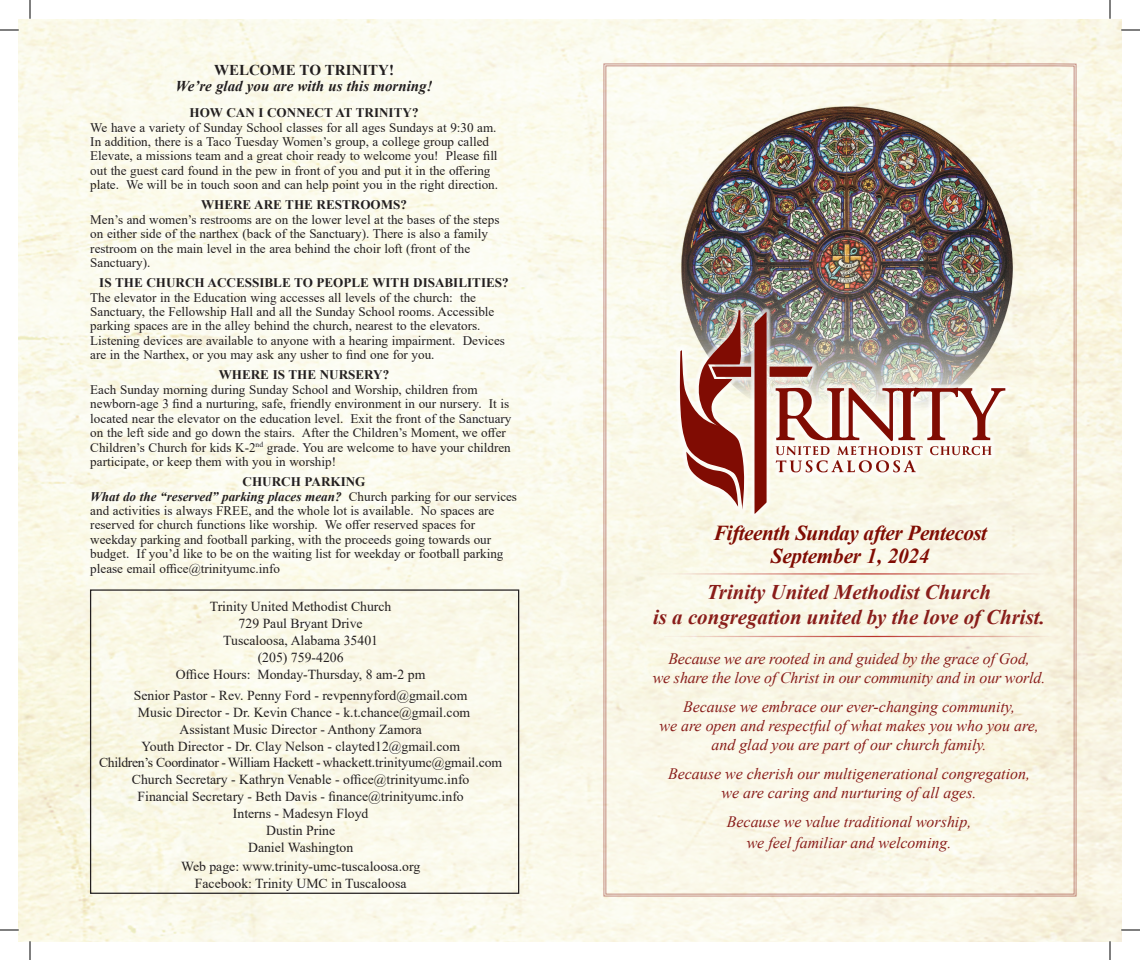
<style>
.page{position:relative;width:1140px;height:960px;background:#fff}
.page>*{position:absolute;margin:0;border:0;box-sizing:border-box;transform-origin:0 0}
.t1{font:italic 700 21.25px "Times New Roman";letter-spacing:-.025em;color:#800c03}
.t2{font:italic 700 20.88px "Times New Roman";color:#891d1a}
.t3{font:italic 15.88px/19.1px "Times New Roman";color:#891d1a;text-align:center}
.t4{font:italic 700 15px "Times New Roman";color:#231f20}
.t5{font:700 15px "Times New Roman";color:#231f20}
.t6{font:13.75px "Times New Roman";color:#231f20}
.t7{font:13.75px "Times New Roman";letter-spacing:-.025em;color:#231f20}
.t8{font:13.12px/14.5px "Times New Roman";color:#231f20}
.t9{font:700 13.12px "Times New Roman";color:#231f20}
.s1{font-weight:700;font-style:italic}
</style>
<div class="page">
<img style="left:19px;top:19px;width:1102px;height:922px">
<svg style="left:605px;top:65px;width:470px;height:830px;background:#f9f6e6"></svg>
<img style="left:666px;top:83px;width:364px;height:364px">
<hr style="left:664px;top:636px;width:389px;height:1px;background:#ba3129">
<hr style="left:658px;top:573px;width:389px;height:2px;background:#ba3129">
<div style="left:675px;top:305px;width:336px;height:214px;background:#fff;opacity:.62"></div>
<img style="left:678px;top:310px;width:327px;height:204px">
<div style="left:90px;top:589px;width:429px;height:305px;border:1px solid #231f20"></div>
<svg style="left:0;top:29px;width:19px;height:2px"></svg>
<svg style="left:1121px;top:29px;width:19px;height:2px"></svg>
<svg style="left:0;top:929px;width:19px;height:2px"></svg>
<svg style="left:1121px;top:929px;width:19px;height:2px"></svg>
<svg style="left:29px;top:0;width:2px;height:19px"></svg>
<svg style="left:29px;top:941px;width:2px;height:19px"></svg>
<svg style="left:1109px;top:0;width:2px;height:19px"></svg>
<svg style="left:1109px;top:941px;width:2px;height:19px"></svg>
<p class="t5" style="left:214px;top:59px;width:181px">WELCOME TO TRINITY!</p>
<p class="t4" style="left:176px;top:76px;width:258px">We’re glad you are with us this morning!</p>
<p class="t9" style="left:190px;top:103px;width:231px">HOW CAN I CONNECT AT TRINITY?</p>
<p class="t8" style="left:90px;top:119px;width:408px">We have a variety of Sunday School classes for all ages Sundays at 9:30 am.</p>
<p class="t8" style="left:90px;top:134px;width:409px">In addition, there is a Taco Tuesday Women’s group, a college group called Elevate, a missions team and a great choir ready to welcome you! Please fill out the guest card found in the pew in front of you and put it in the offering plate. We will be in touch soon and can help point you in the right direction.</p>
<p class="t9" style="left:201px;top:195px;width:208px">WHERE ARE THE RESTROOMS?</p>
<p class="t8" style="left:90px;top:212px;width:411px">Men’s and women’s restrooms are on the lower level at the bases of the steps</p>
<p class="t8" style="left:90px;top:226px;width:399px">on either side of the narthex (back of the Sanctuary). There is also a family restroom on the main level in the area behind the choir loft (front of the<br>Sanctuary).</p>
<p class="t9" style="left:99px;top:273px;width:411px">IS THE CHURCH ACCESSIBLE TO PEOPLE WITH DISABILITIES?</p>
<p class="t8" style="left:90px;top:290px;width:416px">The elevator in the Education wing accesses all levels of the church: the Sanctuary, the Fellowship Hall and all the Sunday School rooms. Accessible parking spaces are in the alley behind the church, nearest to the elevators.<br>Listening devices are available to anyone with a hearing impairment. Devices</p>
<p class="t8" style="left:90px;top:347px;width:346px">are in the Narthex, or you may ask any usher to find one for you.</p>
<p class="t9" style="left:219px;top:366px;width:172px">WHERE IS THE NURSERY?</p>
<p class="t8" style="left:90px;top:382px;width:423px">Each Sunday morning during Sunday School and Worship, children from newborn-age 3 find a nurturing, safe, friendly environment in our nursery. It is located near the elevator on the education level. Exit the front of the Sanctuary on the left side and go down the stairs. After the Children’s Moment, we offer Children’s Church for kids K-2<sup>nd</sup> grade. You are welcome to have your children participate, or keep them with you in worship!</p>
<p class="t9" style="left:243px;top:472px;width:124px">CHURCH PARKING</p>
<p class="t8" style="left:90px;top:488px;width:428px"><span class="s1">What do the “reserved” parking places mean?</span> Church parking for our services and activities is always FREE, and the whole lot is available. No spaces are reserved for church functions like worship. We offer reserved spaces for weekday parking and football parking, with the proceeds going towards our budget. If you’d like to be on the waiting list for weekday or football parking please email office@trinityumc.info</p>
<p class="t6" style="left:210px;top:597px;width:183px">Trinity United Methodist Church</p>
<p class="t6" style="left:239px;top:614px;width:126px">729 Paul Bryant Drive</p>
<p class="t6" style="left:223px;top:631px;width:156px">Tuscaloosa, Alabama 35401</p>
<p class="t6" style="left:258px;top:647px;width:87px">(205) 759-4206</p>
<p class="t6" style="left:176px;top:664px;width:251px">Office Hours: Monday-Thursday, 8 am-2 pm</p>
<p class="t6" style="left:134px;top:686px;width:335px">Senior Pastor - Rev. Penny Ford - revpennyford@gmail.com</p>
<p class="t6" style="left:138px;top:703px;width:334px">Music Director - Dr. Kevin Chance - k.t.chance@gmail.com</p>
<p class="t6" style="left:179px;top:719px;width:244px">Assistant Music Director - Anthony Zamora</p>
<p class="t6" style="left:141px;top:736px;width:320px">Youth Director - Dr. Clay Nelson - clayted12@gmail.com</p>
<p class="t7" style="left:99px;top:753px;width:405px">Children’s Coordinator - William Hackett - whackett.trinityumc@gmail.com</p>
<p class="t6" style="left:132px;top:770px;width:339px">Church Secretary - Kathryn Venable - office@trinityumc.info</p>
<p class="t6" style="left:138px;top:787px;width:328px">Financial Secretary - Beth Davis - finance@trinityumc.info</p>
<p class="t6" style="left:233px;top:804px;width:137px">Interns - Madesyn Floyd</p>
<p class="t6" style="left:266px;top:821px;width:71px">Dustin Prine</p>
<p class="t6" style="left:248px;top:838px;width:107px">Daniel Washington</p>
<p class="t6" style="left:181px;top:857px;width:241px">Web page: www.trinity-umc-tuscaloosa.org</p>
<p class="t6" style="left:195px;top:874px;width:213px">Facebook: Trinity UMC in Tuscaloosa</p>
<p class="t1" style="left:713px;top:518px;width:275px">Fifteenth Sunday after Pentecost</p>
<p class="t1" style="left:771px;top:541px;width:160px">September 1, 2024</p>
<p class="t2" style="left:707px;top:577px;width:286px">Trinity United Methodist Church</p>
<p class="t2" style="left:653px;top:602px;width:393px">is a congregation united by the love of Christ.</p>
<p class="t3" style="left:668px;top:648px;width:363px">Because we are rooted in and guided by the grace of God,</p>
<p class="t3" style="left:653px;top:668px;width:394px">we share the love of Christ in our community and in our world.</p>
<p class="t3" style="left:683px;top:696px;width:334px">Because we embrace our ever-changing community,</p>
<p class="t3" style="left:659px;top:716px;width:381px">we are open and respectful of what makes you who you are, and glad you are part of our church family.</p>
<p class="t3" style="left:668px;top:764px;width:363px">Because we cherish our multigenerational congregation,</p>
<p class="t3" style="left:722px;top:783px;width:256px">we are caring and nurturing of all ages.</p>
<p class="t3" style="left:727px;top:812px;width:246px">Because we value traditional worship,</p>
<p class="t3" style="left:747px;top:832px;width:206px">we feel familiar and welcoming.</p>
</div>
